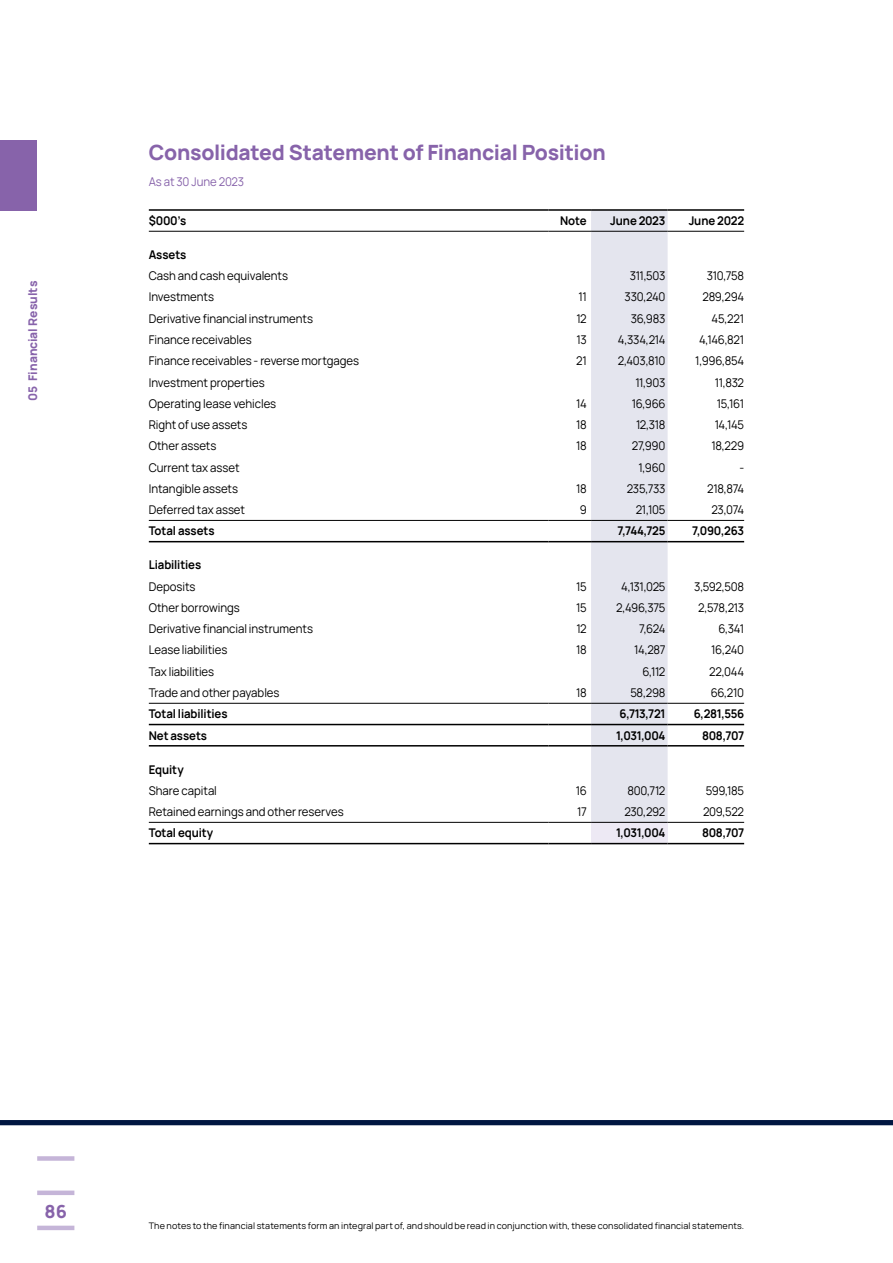
<style>
.page{position:relative;width:893px;height:1263px;background:#fff}
.page>*{position:absolute;margin:0;border:0;box-sizing:border-box;transform-origin:0 0}
.t1{font:800 21px "Manrope";letter-spacing:-.015em;color:#8763aa}
.t2{font:800 18px "Manrope";color:#8763aa}
.t3{font:12px "Manrope";letter-spacing:-.005em;color:#000;scale:.95 1}
.t4{font:700 12px "Manrope";letter-spacing:-.015em;color:#000;scale:.95 1}
.t5{font:800 12px "Manrope";color:#8763aa}
.t6{font:12px "Manrope";letter-spacing:-.01em;color:#8763aa;scale:.95 1}
.t7{font:9px "Manrope";letter-spacing:.01em;color:#000}
</style>
<div class="page">
<div style="left:0;top:1120px;width:893px;height:5px;background:#001641"></div>
<div style="left:0;top:140px;width:37px;height:70px;background:#8763aa"></div>
<div style="left:37px;top:1156px;width:37px;height:5px;background:#c5b5d8"></div>
<div style="left:37px;top:1190px;width:37px;height:5px;background:#c5b5d8"></div>
<hr style="left:37px;top:1226px;width:37px;height:4px;background:#c5b5d8">
<div style="left:591px;top:211px;width:77px;height:611px;background:#e4e5ee"></div>
<div style="left:591px;top:822px;width:77px;height:22px;background:#ede9f4"></div>
<hr style="left:149px;top:231px;width:400px;height:1px;background:#000">
<hr style="left:549px;top:231px;width:42px;height:1px;background:#000">
<hr style="left:591px;top:231px;width:77px;height:1px;background:#000">
<hr style="left:668px;top:231px;width:76px;height:1px;background:#000">
<hr style="left:149px;top:520px;width:400px;height:1px;background:#000">
<hr style="left:549px;top:520px;width:42px;height:1px;background:#000">
<hr style="left:591px;top:520px;width:77px;height:1px;background:#000">
<hr style="left:668px;top:520px;width:76px;height:1px;background:#000">
<hr style="left:149px;top:703px;width:400px;height:1px;background:#000">
<hr style="left:549px;top:703px;width:42px;height:1px;background:#000">
<hr style="left:591px;top:703px;width:77px;height:1px;background:#000">
<hr style="left:668px;top:703px;width:76px;height:1px;background:#000">
<hr style="left:149px;top:822px;width:400px;height:1px;background:#000">
<hr style="left:549px;top:822px;width:42px;height:1px;background:#000">
<hr style="left:591px;top:822px;width:77px;height:1px;background:#000">
<hr style="left:668px;top:822px;width:76px;height:1px;background:#000">
<hr style="left:149px;top:209px;width:400px;height:2px;background:#000">
<hr style="left:549px;top:209px;width:42px;height:2px;background:#000">
<hr style="left:591px;top:209px;width:77px;height:2px;background:#000">
<hr style="left:668px;top:209px;width:76px;height:2px;background:#000">
<hr style="left:149px;top:541px;width:400px;height:1px;background:#000">
<hr style="left:549px;top:541px;width:42px;height:1px;background:#000">
<hr style="left:591px;top:541px;width:77px;height:1px;background:#000">
<hr style="left:668px;top:541px;width:76px;height:1px;background:#000">
<hr style="left:149px;top:745px;width:400px;height:1px;background:#000">
<hr style="left:549px;top:745px;width:42px;height:1px;background:#000">
<hr style="left:591px;top:745px;width:77px;height:1px;background:#000">
<hr style="left:668px;top:745px;width:76px;height:1px;background:#000">
<hr style="left:149px;top:843px;width:400px;height:1px;background:#000">
<hr style="left:549px;top:843px;width:42px;height:1px;background:#000">
<hr style="left:591px;top:843px;width:77px;height:1px;background:#000">
<hr style="left:668px;top:843px;width:76px;height:1px;background:#000">
<hr style="left:149px;top:724px;width:400px;height:1px;background:#000">
<hr style="left:549px;top:724px;width:42px;height:1px;background:#000">
<hr style="left:591px;top:724px;width:77px;height:1px;background:#000">
<hr style="left:668px;top:724px;width:76px;height:1px;background:#000">
<p class="t5" style="left:24px;top:401px;width:122px;rotate:-90deg">05 Financial Results</p>
<h1 class="t1" style="left:149px;top:137px;width:458px">Consolidated Statement of Financial Position</h1>
<p class="t6" style="left:149px;top:173px;width:102px">As at 30 June 2023</p>
<p class="t4" style="left:149px;top:212px;width:41px">$000’s</p>
<p class="t4" style="left:560px;top:212px;width:30px">Note</p>
<p class="t4" style="left:610px;top:212px;width:60px">June 2023</p>
<p class="t4" style="left:689px;top:212px;width:60px">June 2022</p>
<p class="t4" style="left:149px;top:246px;width:41px">Assets</p>
<p class="t3" style="left:149px;top:267px;width:148px">Cash and cash equivalents</p>
<p class="t3" style="left:630px;top:267px;width:39px">311,503</p>
<p class="t3" style="left:707px;top:267px;width:41px">310,758</p>
<p class="t3" style="left:149px;top:289px;width:70px">Investments</p>
<p class="t3" style="left:579px;top:289px;width:10px">11</p>
<p class="t3" style="left:625px;top:289px;width:45px">330,240</p>
<p class="t3" style="left:703px;top:289px;width:45px">289,294</p>
<p class="t3" style="left:149px;top:310px;width:174px">Derivative financial instruments</p>
<p class="t3" style="left:576px;top:310px;width:12px">12</p>
<p class="t3" style="left:631px;top:310px;width:38px">36,983</p>
<p class="t3" style="left:712px;top:310px;width:36px">45,221</p>
<p class="t3" style="left:149px;top:331px;width:110px">Finance receivables</p>
<p class="t3" style="left:577px;top:331px;width:12px">13</p>
<p class="t3" style="left:618px;top:331px;width:51px">4,334,214</p>
<p class="t3" style="left:699px;top:331px;width:49px">4,146,821</p>
<p class="t3" style="left:149px;top:352px;width:223px">Finance receivables - reverse mortgages</p>
<p class="t3" style="left:576px;top:352px;width:13px">21</p>
<p class="t3" style="left:618px;top:352px;width:52px">2,403,810</p>
<p class="t3" style="left:695px;top:352px;width:53px">1,996,854</p>
<p class="t3" style="left:149px;top:374px;width:124px">Investment properties</p>
<p class="t3" style="left:635px;top:374px;width:33px">11,903</p>
<p class="t3" style="left:715px;top:374px;width:32px">11,832</p>
<p class="t3" style="left:149px;top:395px;width:136px">Operating lease vehicles</p>
<p class="t3" style="left:576px;top:395px;width:13px">14</p>
<p class="t3" style="left:632px;top:395px;width:37px">16,966</p>
<p class="t3" style="left:717px;top:395px;width:30px">15,161</p>
<p class="t3" style="left:149px;top:416px;width:105px">Right of use assets</p>
<p class="t3" style="left:576px;top:416px;width:13px">18</p>
<p class="t3" style="left:636px;top:416px;width:32px">12,318</p>
<p class="t3" style="left:715px;top:416px;width:32px">14,145</p>
<p class="t3" style="left:149px;top:437px;width:73px">Other assets</p>
<p class="t3" style="left:576px;top:437px;width:13px">18</p>
<p class="t3" style="left:632px;top:437px;width:37px">27,990</p>
<p class="t3" style="left:711px;top:437px;width:36px">18,229</p>
<p class="t3" style="left:149px;top:459px;width:97px">Current tax asset</p>
<p class="t3" style="left:638px;top:459px;width:30px">1,960</p>
<p class="t3" style="left:739px;top:459px;width:7px">-</p>
<p class="t3" style="left:149px;top:480px;width:95px">Intangible assets</p>
<p class="t3" style="left:576px;top:480px;width:13px">18</p>
<p class="t3" style="left:627px;top:480px;width:42px">235,733</p>
<p class="t3" style="left:707px;top:480px;width:40px">218,874</p>
<p class="t3" style="left:149px;top:501px;width:103px">Deferred tax asset</p>
<p class="t3" style="left:580px;top:501px;width:9px">9</p>
<p class="t3" style="left:636px;top:501px;width:33px">21,105</p>
<p class="t3" style="left:711px;top:501px;width:36px">23,074</p>
<p class="t4" style="left:149px;top:523px;width:71px">Total assets</p>
<p class="t4" style="left:617px;top:523px;width:52px">7,744,725</p>
<p class="t4" style="left:692px;top:523px;width:56px">7,090,263</p>
<p class="t4" style="left:149px;top:557px;width:57px">Liabilities</p>
<p class="t3" style="left:149px;top:578px;width:51px">Deposits</p>
<p class="t3" style="left:576px;top:578px;width:13px">15</p>
<p class="t3" style="left:621px;top:578px;width:48px">4,131,025</p>
<p class="t3" style="left:694px;top:578px;width:54px">3,592,508</p>
<p class="t3" style="left:149px;top:599px;width:97px">Other borrowings</p>
<p class="t3" style="left:576px;top:599px;width:13px">15</p>
<p class="t3" style="left:616px;top:599px;width:53px">2,496,375</p>
<p class="t3" style="left:698px;top:599px;width:50px">2,578,213</p>
<p class="t3" style="left:149px;top:620px;width:174px">Derivative financial instruments</p>
<p class="t3" style="left:576px;top:620px;width:12px">12</p>
<p class="t3" style="left:639px;top:620px;width:29px">7,624</p>
<p class="t3" style="left:718px;top:620px;width:29px">6,341</p>
<p class="t3" style="left:149px;top:642px;width:84px">Lease liabilities</p>
<p class="t3" style="left:576px;top:642px;width:13px">18</p>
<p class="t3" style="left:634px;top:642px;width:34px">14,287</p>
<p class="t3" style="left:711px;top:642px;width:36px">16,240</p>
<p class="t3" style="left:149px;top:663px;width:70px">Tax liabilities</p>
<p class="t3" style="left:642px;top:663px;width:26px">6,112</p>
<p class="t3" style="left:709px;top:663px;width:38px">22,044</p>
<p class="t3" style="left:149px;top:684px;width:139px">Trade and other payables</p>
<p class="t3" style="left:576px;top:684px;width:13px">18</p>
<p class="t3" style="left:630px;top:684px;width:38px">58,298</p>
<p class="t3" style="left:711px;top:684px;width:37px">66,210</p>
<p class="t4" style="left:149px;top:705px;width:84px">Total liabilities</p>
<p class="t4" style="left:619px;top:705px;width:50px">6,713,721</p>
<p class="t4" style="left:694px;top:705px;width:54px">6,281,556</p>
<p class="t4" style="left:149px;top:727px;width:63px">Net assets</p>
<p class="t4" style="left:616px;top:727px;width:54px">1,031,004</p>
<p class="t4" style="left:702px;top:727px;width:46px">808,707</p>
<p class="t4" style="left:149px;top:761px;width:38px">Equity</p>
<p class="t3" style="left:149px;top:782px;width:73px">Share capital</p>
<p class="t3" style="left:576px;top:782px;width:13px">16</p>
<p class="t3" style="left:627px;top:782px;width:42px">800,712</p>
<p class="t3" style="left:706px;top:782px;width:42px">599,185</p>
<p class="t3" style="left:149px;top:803px;width:207px">Retained earnings and other reserves</p>
<p class="t3" style="left:577px;top:803px;width:12px">17</p>
<p class="t3" style="left:624px;top:803px;width:45px">230,292</p>
<p class="t3" style="left:703px;top:803px;width:45px">209,522</p>
<p class="t4" style="left:149px;top:824px;width:69px">Total equity</p>
<p class="t4" style="left:616px;top:824px;width:54px">1,031,004</p>
<p class="t4" style="left:702px;top:824px;width:46px">808,707</p>
<h2 class="t2" style="left:45px;top:1198px;width:24px">86</h2>
<p class="t7" style="left:149px;top:1219px;width:597px">The notes to the financial statements form an integral part of, and should be read in conjunction with, these consolidated financial statements.</p>
</div>
